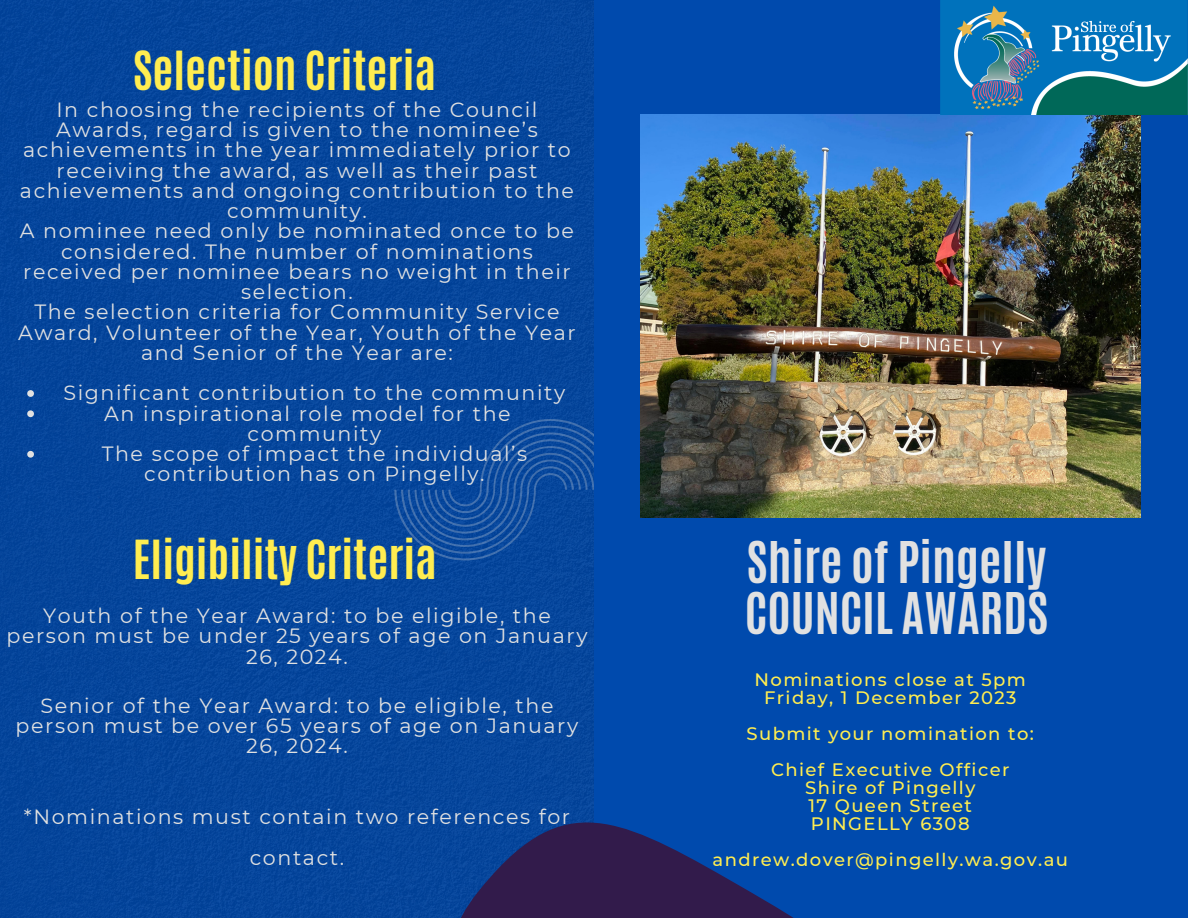
<style>
.page{position:relative;width:1188px;height:918px;background:#fff}
.page>*{position:absolute;margin:0;border:0;box-sizing:border-box;transform-origin:0 0}
.t1{font:700 48px "Antonio";color:#e1e1e1}
.t2{font:700 45px "Antonio";color:#ffed50}
.t3{font:20.55px/20.2px "Montserrat";letter-spacing:.075em;color:#e1e1e1;text-align:center}
.t4{font:500 18px "Montserrat";letter-spacing:.075em;color:#ffed50}
</style>
<div class="page">
<div style="left:0;top:0;width:594px;height:918px;background:#05459c"></div>
<svg style="left:394px;top:419px;width:200px;height:141px;background:#0f4c9f"></svg>
<div style="left:594px;top:0;width:594px;height:918px;background:#004aad"></div>
<img style="left:641px;top:114px;width:499px;height:403px">
<svg style="left:419px;top:791px;width:375px;height:127px"></svg>
<img style="left:940px;top:0;width:248px;height:115px">
<svg style="left:27px;top:390px;width:7px;height:7px"></svg>
<svg style="left:27px;top:410px;width:7px;height:7px"></svg>
<svg style="left:27px;top:451px;width:7px;height:7px"></svg>
<p class="t2" style="left:133px;top:39px;width:305px">Selection Criteria</p>
<p class="t3" style="left:20px;top:99px;width:556px">In choosing the recipients of the Council Awards, regard is given to the nominee’s achievements in the year immediately prior to receiving the award, as well as their past achievements and ongoing contribution to the community.</p>
<p class="t3" style="left:20px;top:221px;width:556px">A nominee need only be nominated once to be considered. The number of nominations received per nominee bears no weight in their selection.</p>
<p class="t3" style="left:18px;top:302px;width:559px">The selection criteria for Community Service<br>Award, Volunteer of the Year, Youth of the Year and Senior of the Year are:</p>
<p class="t3" style="left:64px;top:383px;width:503px">Significant contribution to the community</p>
<p class="t3" style="left:248px;top:403px;width:265px;text-align:left;text-indent:-143px">An inspirational role model for the community</p>
<p class="t3" style="left:102px;top:444px;width:427px">The scope of impact the individual’s contribution has on Pingelly.</p>
<p class="t2" style="left:133px;top:528px;width:305px">Eligibility Criteria</p>
<p class="t3" style="left:6px;top:606px;width:583px">Youth of the Year Award: to be eligible, the person must be under 25 years of age on January<br>26, 2024.</p>
<p class="t3" style="left:16px;top:696px;width:564px">Senior of the Year Award: to be eligible, the person must be over 65 years of age on January<br>26, 2024.</p>
<p class="t3" style="left:24px;top:797px;width:548px;line-height:40.5px">*Nominations must contain two references for contact.</p>
<p class="t1" style="left:747px;top:528px;width:302px">Shire of Pingelly</p>
<p class="t1" style="left:745px;top:580px;width:305px">COUNCIL AWARDS</p>
<p class="t4" style="left:755px;top:669px;width:273px">Nominations close at 5pm</p>
<p class="t4" style="left:764px;top:687px;width:254px">Friday, 1 December 2023</p>
<p class="t4" style="left:747px;top:723px;width:289px">Submit your nomination to:</p>
<p class="t4" style="left:771px;top:759px;width:240px">Chief Executive Officer</p>
<p class="t4" style="left:805px;top:777px;width:172px">Shire of Pingelly</p>
<p class="t4" style="left:808px;top:795px;width:165px">17 Queen Street</p>
<p class="t4" style="left:811px;top:813px;width:160px">PINGELLY 6308</p>
<p class="t4" style="left:713px;top:849px;width:357px">andrew.dover@pingelly.wa.gov.au</p>
</div>
